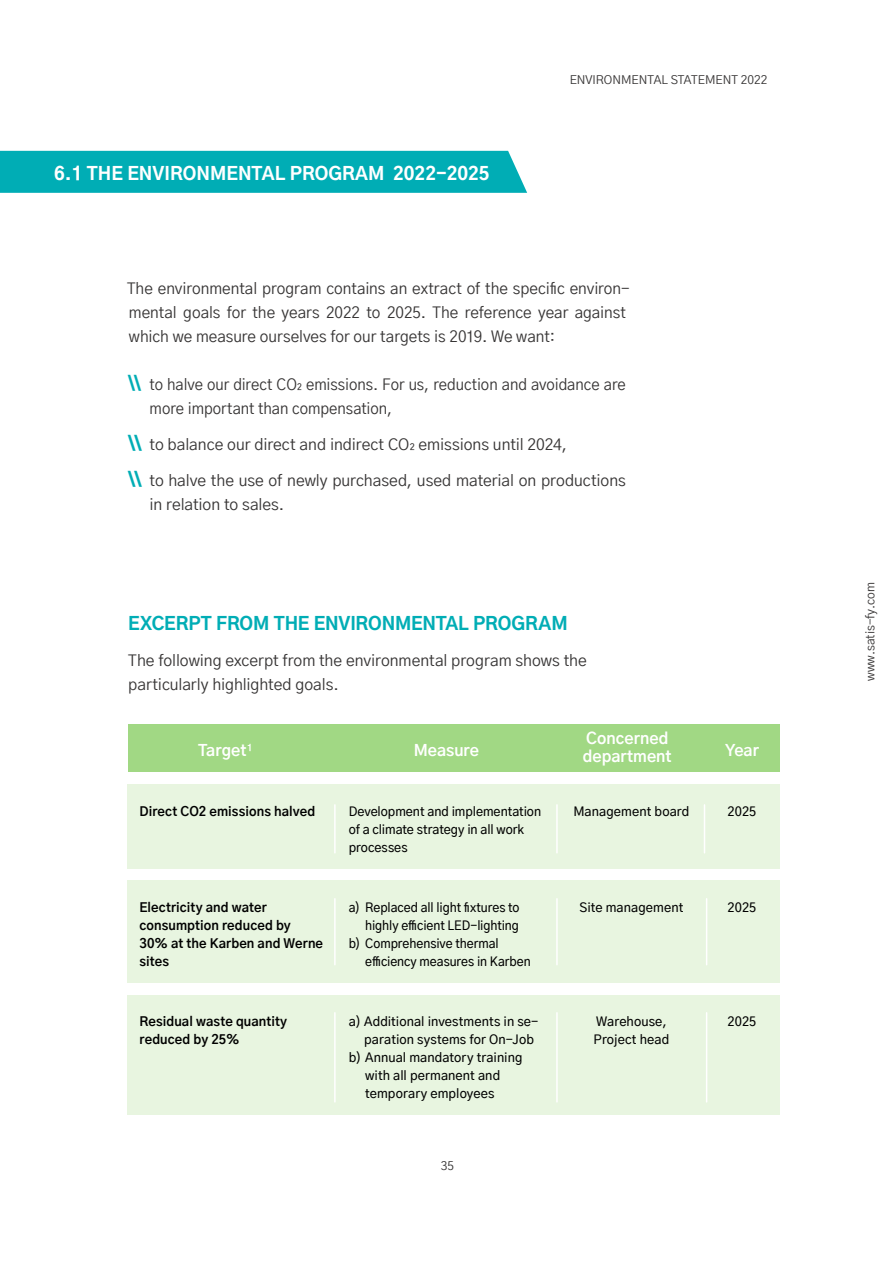
<style>
.page{position:relative;width:893px;height:1263px;background:#fff}
.page>*{position:absolute;margin:0;border:0;box-sizing:border-box;transform-origin:0 0}
.t1{font:800 18px "Gothic A1";color:#fff}
.t2{font:800 18px "Gothic A1";letter-spacing:-.01em;color:#00adb5}
.t3{font:15.75px/24px "Gothic A1";letter-spacing:-.005em;color:#363434}
.t4{font:15.75px/24px "Gothic A1";letter-spacing:-.005em;color:#363434;scale:.95 1}
.t5{font:700 15.75px/18px "Gothic A1";color:#fff}
.t6{font:500 12.75px/18px "Gothic A1";color:#000}
.t7{font:700 12.75px/18px "Gothic A1";letter-spacing:.01em;color:#000}
.t8{font:500 12.75px "Gothic A1";color:#000;scale:.96 1}
.t9{font:12px "Gothic A1";color:#363434}
.s1{font-weight:800;font-size:18px;color:#00adb5}
</style>
<div class="page">
<div style="left:128px;top:785px;width:652px;height:84px;background:#e8f5e0"></div>
<div style="left:128px;top:881px;width:652px;height:102px;background:#e8f5e0"></div>
<div style="left:128px;top:995px;width:652px;height:120px;background:#e8f5e0"></div>
<hr style="left:334px;top:805px;width:2px;height:48px;background:#fff">
<hr style="left:334px;top:899px;width:2px;height:66px;background:#fff">
<hr style="left:334px;top:1013px;width:2px;height:89px;background:#fff">
<hr style="left:556px;top:805px;width:2px;height:48px;background:#fff">
<hr style="left:556px;top:899px;width:2px;height:66px;background:#fff">
<hr style="left:556px;top:1013px;width:2px;height:89px;background:#fff">
<hr style="left:706px;top:899px;width:1px;height:66px;background:#fff">
<hr style="left:706px;top:1013px;width:1px;height:89px;background:#fff">
<hr style="left:704px;top:805px;width:1px;height:48px;background:#fff">
<div style="left:128px;top:725px;width:651px;height:47px;background:#a1d884"></div>
<div style="left:0;top:151px;width:527px;height:42px;background:#00adb5"></div>
<p class="t1" style="left:54px;top:159px;width:437px">6.1 THE ENVIRONMENTAL PROGRAM 2022-2025</p>
<p class="t9" style="left:570px;top:71px;width:199px">ENVIRONMENTAL STATEMENT 2022</p>
<p class="t3" style="left:127px;top:276px;width:504px">The environmental program contains an extract of the specific environ&shy;mental goals for the years 2022 to 2025. The reference year against which we measure ourselves for our targets is 2019. We want:</p>
<p class="t4" style="left:150px;top:372px;width:503px;text-indent:-21px"><span class="s1">\\</span> to halve our direct CO₂ emissions. For us, reduction and avoidance are more important than compensation,</p>
<p class="t3" style="left:128px;top:432px;width:440px"><span class="s1">\\</span> to balance our direct and indirect CO₂ emissions until 2024,</p>
<p class="t3" style="left:150px;top:468px;width:478px;text-indent:-21px"><span class="s1">\\</span> to halve the use of newly purchased, used material on productions in relation to sales.</p>
<p class="t2" style="left:128px;top:609px;width:441px">EXCERPT FROM THE ENVIRONMENTAL PROGRAM</p>
<p class="t3" style="left:128px;top:648px;width:460px">The following excerpt from the environmental program shows the particularly highlighted goals.</p>
<p class="t5" style="left:198px;top:741px;width:56px">Target<sup>1</sup></p>
<p class="t5" style="left:583px;top:729px;width:90px">Concerned department</p>
<p class="t5" style="left:414px;top:741px;width:67px">Measure</p>
<p class="t5" style="left:725px;top:741px;width:35px">Year</p>
<p class="t7" style="left:139px;top:802px;width:177px">Direct CO2 emissions halved</p>
<p class="t6" style="left:349px;top:802px;width:194px">Development and implementation of a climate strategy in all work processes</p>
<p class="t6" style="left:573px;top:802px;width:118px">Management board</p>
<p class="t6" style="left:727px;top:802px;width:30px">2025</p>
<p class="t7" style="left:139px;top:898px;width:185px">Electricity and water consumption reduced by<br>30% at the Karben and Werne sites</p>
<p class="t8" style="left:349px;top:898px;width:180px">a) Replaced all light fixtures to</p>
<p class="t8" style="left:365px;top:916px;width:162px">highly efficient LED-lighting</p>
<p class="t8" style="left:349px;top:934px;width:158px">b) Comprehensive thermal</p>
<p class="t8" style="left:365px;top:952px;width:174px">efficiency measures in Karben</p>
<p class="t6" style="left:579px;top:898px;width:105px">Site management</p>
<p class="t6" style="left:727px;top:898px;width:30px">2025</p>
<p class="t7" style="left:139px;top:1012px;width:149px">Residual waste quantity reduced by 25%</p>
<p class="t6" style="left:349px;top:1012px;width:191px">a) Additional investments in se-</p>
<p class="t6" style="left:364px;top:1030px;width:171px">paration systems for On-Job</p>
<p class="t6" style="left:349px;top:1048px;width:175px">b) Annual mandatory training</p>
<p class="t6" style="left:365px;top:1066px;width:137px">with all permanent and</p>
<p class="t6" style="left:365px;top:1084px;width:131px">temporary employees</p>
<p class="t6" style="left:594px;top:1012px;width:77px">Warehouse,<br>Project head</p>
<p class="t6" style="left:727px;top:1012px;width:30px">2025</p>
<p class="t9" style="left:441px;top:1157px;width:15px">35</p>
<p class="t9" style="left:861px;top:681px;width:100px;rotate:-90deg">www.satis-fy.com</p>
</div>
